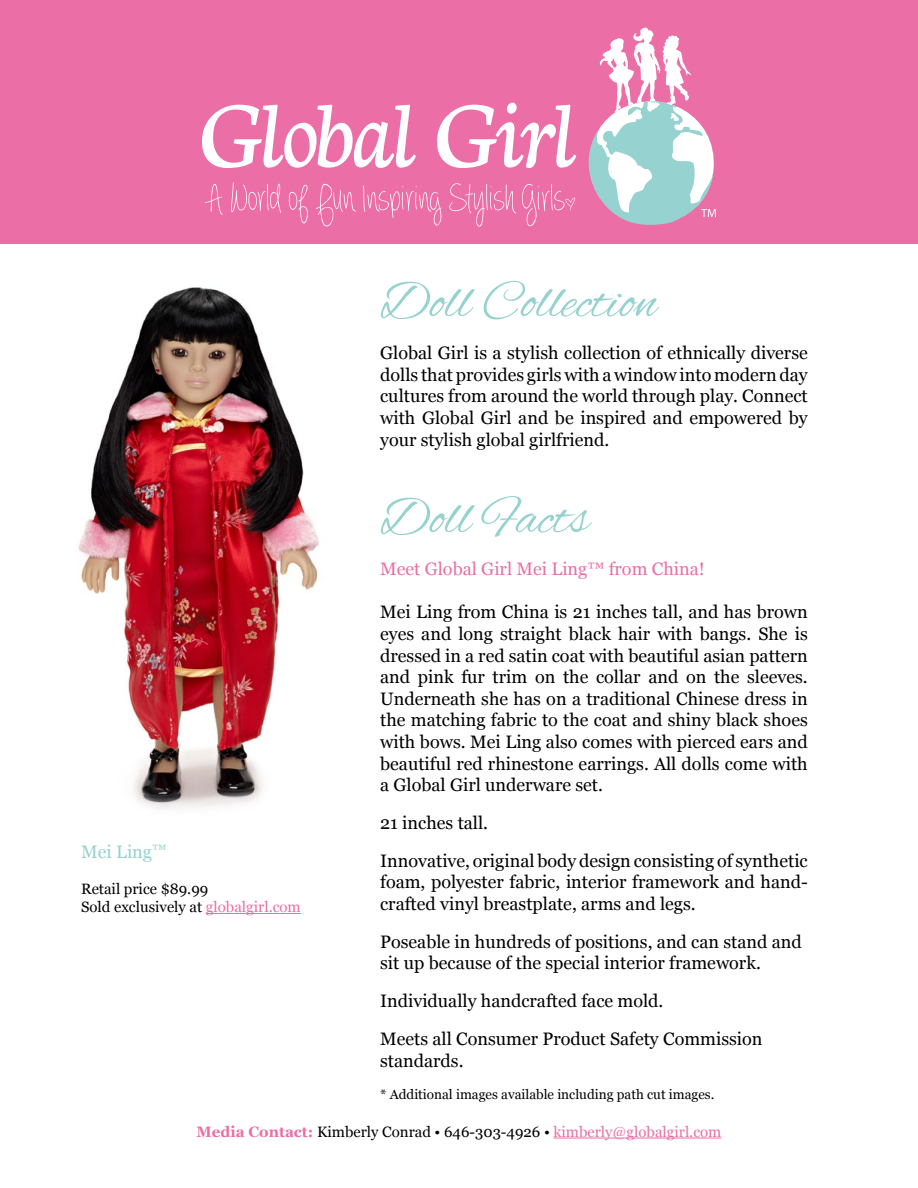
<style>
.page{position:relative;width:918px;height:1188px;background:#fff}
.page>*{position:absolute;margin:0;border:0;box-sizing:border-box;transform-origin:0 0}
.t1{font:54px "Alex Brush";color:#95d2d0}
.t2{font:18px/21.6px "Georgia";color:#000}
.t3{font:18px "Georgia";color:#eb6ea6}
.t4{font:18px "Georgia";color:#95d2d0}
.t5{font:15px/18px "Georgia";color:#000}
.t6{font:13.5px "Georgia";color:#000}
.s1{color:#eb6ea6}
.s2{font-weight:700;color:#eb6ea6}
</style>
<div class="page">
<hr style="left:206px;top:913px;width:95px;height:1px;background:#eb6ea6">
<div style="left:0;top:0;width:918px;height:243px;background:#eb6ea6"></div>
<svg style="left:202px;top:28px;width:514px;height:199px"></svg>
<hr style="left:554px;top:1138px;width:167px;height:1px;background:#eb6ea6">
<img style="left:78px;top:287px;width:241px;height:522px">
<p class="t4" style="left:81px;top:839px;width:87px">Mei Ling<sup>™</sup></p>
<p class="t5" style="left:81px;top:879px;width:221px">Retail price $89.99<br>Sold exclusively at <span class="s1">globalgirl.com</span></p>
<h1 class="t1" style="left:380px;top:271px;width:278px">Doll Collection</h1>
<p class="t2" style="left:380px;top:341px;width:429px;text-align:justify">Global Girl is a stylish collection of ethnically diverse dolls that provides girls with a window into modern day cultures from around the world through play. Connect with Global Girl and be inspired and empowered by your stylish global girlfriend.</p>
<h1 class="t1" style="left:380px;top:487px;width:210px">Doll Facts</h1>
<p class="t3" style="left:380px;top:556px;width:326px">Meet Global Girl Mei Ling™ from China!</p>
<p class="t2" style="left:380px;top:601px;width:429px;text-align:justify">Mei Ling from China is 21 inches tall, and has brown eyes and long straight black hair with bangs. She is dressed in a red satin coat with beautiful asian pattern and pink fur trim on the collar and on the sleeves.<br>Underneath she has on a traditional Chinese dress in the matching fabric to the coat and shiny black shoes with bows. Mei Ling also comes with pierced ears and beautiful red rhinestone earrings. All dolls come with a Global Girl underware set.</p>
<p class="t2" style="left:380px;top:803px;width:429px;line-height:37.8px">21 inches tall.<br>Innovative, original body design consisting of synthetic</p>
<p class="t2" style="left:380px;top:871px;width:429px">foam, polyester fabric, interior framework and hand&shy;crafted vinyl breastplate, arms and legs.</p>
<p class="t2" style="left:380px;top:930px;width:423px">Poseable in hundreds of positions, and can stand and sit up because of the special interior framework.</p>
<p class="t2" style="left:380px;top:981px;width:384px;line-height:37.8px">Individually handcrafted face mold.<br>Meets all Consumer Product Safety Commission</p>
<p class="t2" style="left:380px;top:1049px;width:85px">standards.</p>
<p class="t6" style="left:380px;top:1084px;width:336px">* Additional images available including path cut images.</p>
<p class="t5" style="left:197px;top:1122px;width:526px"><span class="s2">Media Contact:</span> Kimberly Conrad • 646-303-4926 • <span class="s1">kimberly@globalgirl.com</span></p>
</div>
